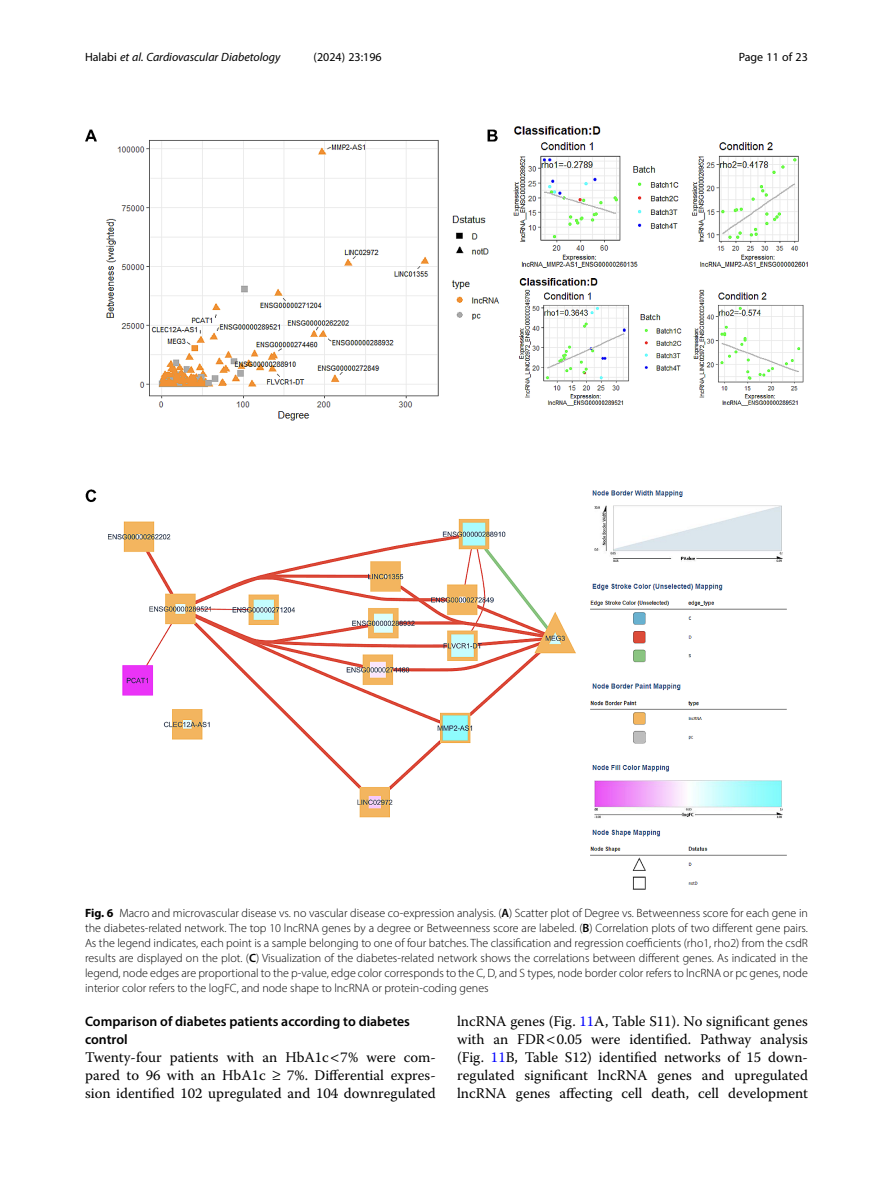
<style>
.page{position:relative;width:893px;height:1191px;background:#fff}
.page>*{position:absolute;margin:0;border:0;box-sizing:border-box;transform-origin:0 0}
.Body_Text{font:14.7px/18px "Warnock Pro";color:#000;text-align:justify}
.Head_2{font:600 13.8px/18px "Myriad Pro";color:#000}
.Figure_Caption{font:300 12px/15px "Myriad Pro";color:#000;text-align:justify}
.t1{font:italic 12px "Myriad Pro";color:#000}
.t2{font:12px "Myriad Pro";color:#000}
.s1{font-style:normal}
.s2{font-weight:700}
.s3{font-weight:600}
.s4{color:#00f}
</style>
<div class="page">
<img style="left:85px;top:126px;width:723px;height:764px">
<p class="t1" style="left:85px;top:50px;width:197px"><span class="s1">Halabi</span> et al. Cardiovascular Diabetology</p>
<p class="t2" style="left:314px;top:50px;width:70px">(2024) 23:196</p>
<p class="t2" style="left:739px;top:50px;width:71px">Page 11 of 23</p>
<p class="Figure_Caption" style="left:85px;top:905px;width:724px"><span class="s2">Fig. 6</span> Macro and microvascular disease vs. no vascular disease co-expression analysis. (<span class="s3">A</span>) Scatter plot of Degree vs. Betweenness score for each gene in the diabetes-related network. The top 10 lncRNA genes by a degree or Betweenness score are labeled. (<span class="s3">B</span>) Correlation plots of two different gene pairs.<br>As the legend indicates, each point is a sample belonging to one of four batches. The classification and regression coefficients (rho1, rho2) from the csdR results are displayed on the plot. (<span class="s3">C</span>) Visualization of the diabetes-related network shows the correlations between different genes. As indicated in the legend, node edges are proportional to the p-value, edge color corresponds to the C, D, and S types, node border color refers to lncRNA or pc genes, node interior color refers to the logFC, and node shape to lncRNA or protein-coding genes</p>
<p class="Head_2" style="left:85px;top:1012px;width:326px">Comparison of diabetes patients according to diabetes control</p>
<p class="Body_Text" style="left:85px;top:1048px;width:352px">Twenty-four patients with an HbA1c 7% were com&shy;pared to 96 with an HbA1c ≥ 7%. Differential expres&shy;sion identified 102 upregulated and 104 downregulated</p>
<p class="Body_Text" style="left:457px;top:1012px;width:352px">lncRNA genes (Fig. <span class="s4">11</span>A, Table S11). No significant genes with an FDR 0.05 were identified. Pathway analysis (Fig. <span class="s4">11</span>B, Table S12) identified networks of 15 down&shy;regulated significant lncRNA genes and upregulated lncRNA genes affecting cell death, cell development</p>
</div>
